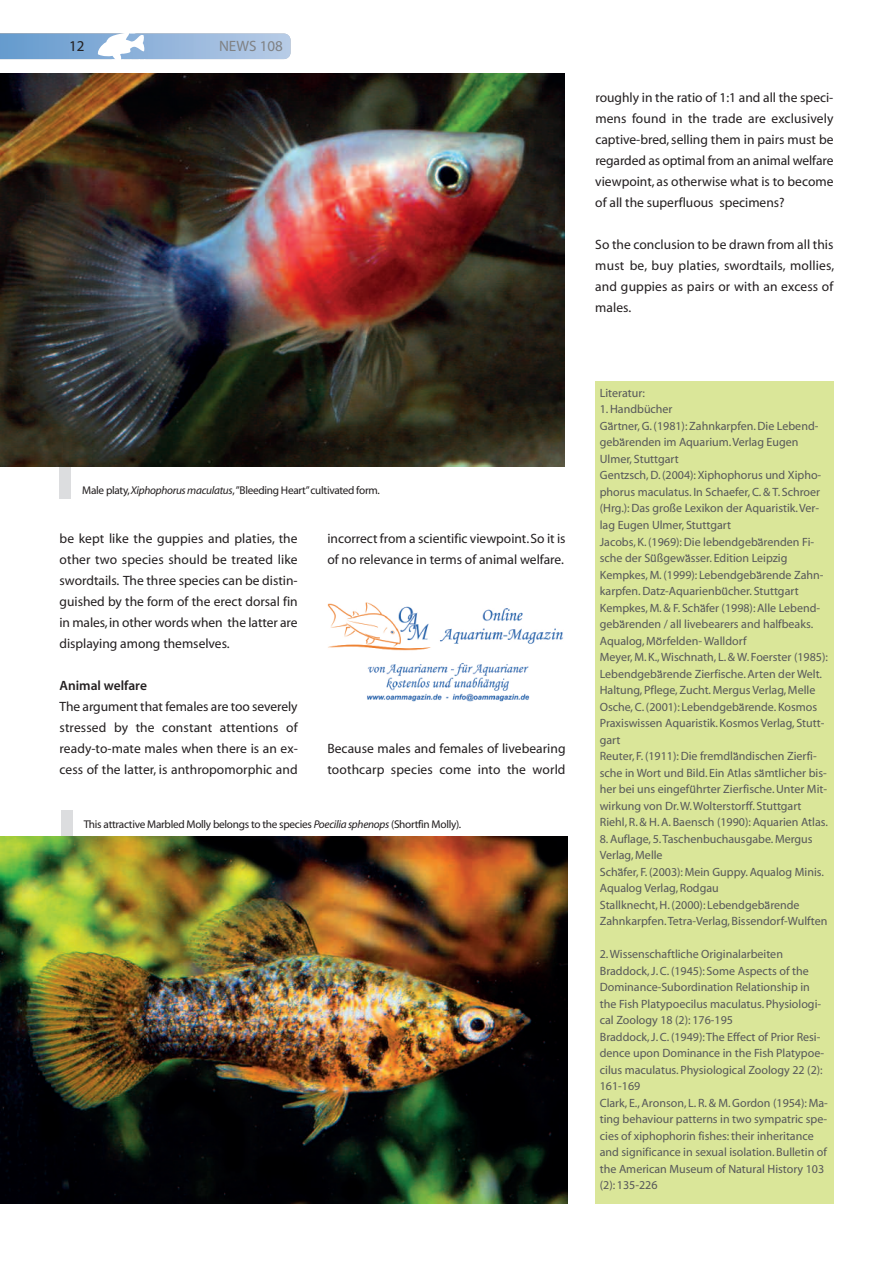
<style>
.page{position:relative;width:893px;height:1263px;background:#fff}
.page>*{position:absolute;margin:0;border:0;box-sizing:border-box;transform-origin:0 0}
.t1{font:15px "Myriad MM 412 wt 601 wd";color:#808285}
.t2{font:15px "Myriad MM 412 wt 601 wd";color:#231f20}
.t3{font:13.5px/21px "Myriad MM 412 wt 601 wd";color:#231f20;text-align:justify}
.t4{font:13.5px "Myriad MM 565 wt 600 wd";color:#231f20}
.t5{font:12px/16.5px "Myriad MM 412 wt 601 wd";color:#57585a}
.t6{font:11.25px "Myriad MM 412 wt 601 wd";letter-spacing:-.025em;color:#231f20}
.s1{font-family:"Myriad MM It 412 wt 601 wd"}
.s2{font-family:"Baskerville";font-weight:700;font-style:italic}
</style>
<div class="page">
<svg style="left:0;top:33px;width:291px;height:27px;background:#9dbcde"></svg>
<div style="left:61px;top:810px;width:12px;height:43px;background:#dcdddf"></div>
<img style="left:0;top:837px;width:567px;height:366px">
<div style="left:60px;top:456px;width:11px;height:43px;background:#dcdddf"></div>
<img style="left:0;top:73px;width:564px;height:394px">
<div style="left:595px;top:381px;width:238px;height:822px;background:#dae699"></div>
<img style="left:327px;top:602px;width:236px;height:100px">
<p class="t2" style="left:69px;top:41px;width:17px">12</p>
<p class="t1" style="left:219px;top:41px;width:65px">NEWS 108</p>
<p class="t3" style="left:595px;top:88px;width:240px">roughly in the ratio of 1:1 and all the speci&shy;mens found in the trade are exclusively captive-bred,selling them in pairs must be regarded as optimal from an animal welfare viewpoint, as otherwise what is to become of all the superfluous specimens?</p>
<p class="t3" style="left:595px;top:235px;width:241px">So the conclusion to be drawn from all this must be, buy platies, swordtails, mollies, and guppies as pairs or with an excess of males.</p>
<p class="t6" style="left:82px;top:486px;width:299px">Male platy,<span class="s1">Xiphophorus maculatus</span>,”Bleeding Heart”cultivated form.</p>
<p class="t3" style="left:60px;top:529px;width:240px">be kept like the guppies and platies, the other two species should be treated like swordtails. The three species can be distin&shy;guished by the form of the erect dorsal fin in males,in other words when the latter are displaying among themselves.</p>
<p class="t4" style="left:60px;top:680px;width:89px">Animal welfare</p>
<p class="t3" style="left:60px;top:697px;width:240px">The argument that females are too severely stressed by the constant attentions of ready-to-mate males when there is an ex&shy;cess of the latter, is anthropomorphic and</p>
<p class="t3" style="left:327px;top:529px;width:240px">incorrect from a scientific viewpoint.So it is of no relevance in terms of animal welfare.</p>
<p class="t3" style="left:327px;top:739px;width:240px">Because males and females of livebearing toothcarp species come into the world</p>
<p class="t6" style="left:84px;top:820px;width:379px">This attractive Marbled Molly belongs to the species <span class="s1">Poecilia sphenops</span> (Shortfin Molly).</p>
<p class="t5" style="left:600px;top:386px;width:230px">Literatur:<br>1.Handbücher<br>Ga<span class="s2">̈</span>rtner,G.(1981): Zahnkarpfen.Die Lebend&shy;geba<span class="s2">̈</span>renden im Aquarium.Verlag Eugen Ulmer, Stuttgart<br>Gentzsch,D.(2004): Xiphophorus und Xipho&shy;phorus maculatus. In Schaefer,C.&amp; T. Schroer (Hrg.):Das große Lexikon der Aquaristik.Ver&shy;lag Eugen Ulmer, Stuttgart<br>Jacobs, K.(1969):Die lebendgeba<span class="s2">̈</span>renden Fi&shy;sche der Su<span class="s2">̈</span>ßgewa<span class="s2">̈</span>sser. Edition Leipzig Kempkes, M.(1999): Lebendgeba<span class="s2">̈</span>rende Zahn&shy;karpfen.Datz-Aquarienbu<span class="s2">̈</span>cher. Stuttgart Kempkes, M.&amp; F. Scha<span class="s2">̈</span>fer (1998):Alle Lebend&shy;geba<span class="s2">̈</span>renden / all livebearers and halfbeaks.<br>Aqualog, Mo<span class="s2">̈</span>rfelden- Walldorf<br>Meyer, M. K.,Wischnath, L.&amp; W. Foerster (1985):<br>Lebendgeba<span class="s2">̈</span>rende Zierfische.Arten der Welt.<br>Haltung, Pflege, Zucht. Mergus Verlag, Melle Osche,C.(2001): Lebendgeba<span class="s2">̈</span>rende. Kosmos Praxiswissen Aquaristik. Kosmos Verlag, Stutt&shy;gart<br>Reuter, F.(1911):Die fremdla<span class="s2">̈</span>ndischen Zierfi&shy;sche in Wort und Bild. Ein Atlas sa<span class="s2">̈</span>mtlicher bis&shy;her bei uns eingefu<span class="s2">̈</span>hrter Zierfische.Unter Mit&shy;wirkung von Dr.W.Wolterstorff. Stuttgart Riehl, R.&amp; H.A. Baensch (1990):Aquarien Atlas.<br>8.Auflage, 5.Taschenbuchausgabe. Mergus Verlag, Melle<br>Scha<span class="s2">̈</span>fer, F.(2003): Mein Guppy.Aqualog Minis.<br>Aqualog Verlag, Rodgau<br>Stallknecht,H.(2000): Lebendgeba<span class="s2">̈</span>rende Zahnkarpfen.Tetra-Verlag, Bissendorf-Wulften</p>
<p class="t5" style="left:600px;top:947px;width:230px">2.Wissenschaftliche Originalarbeiten Braddock,J.C.(1945): Some Aspects of the Dominance-Subordination Relationship in the Fish Platypoecilus maculatus. Physiologi&shy;cal Zoology 18 (2): 176-195<br>Braddock,J.C.(1949):The Effect of Prior Resi&shy;dence upon Dominance in the Fish Platypoe&shy;cilus maculatus. Physiological Zoology 22 (2):<br>161-169<br>Clark, E.,Aronson, L. R.&amp; M.Gordon (1954): Ma&shy;ting behaviour patterns in two sympatric spe&shy;cies of xiphophorin fishes:their inheritance and significance in sexual isolation. Bulletin of the American Museum of Natural History 103 (2): 135-226</p>
</div>
